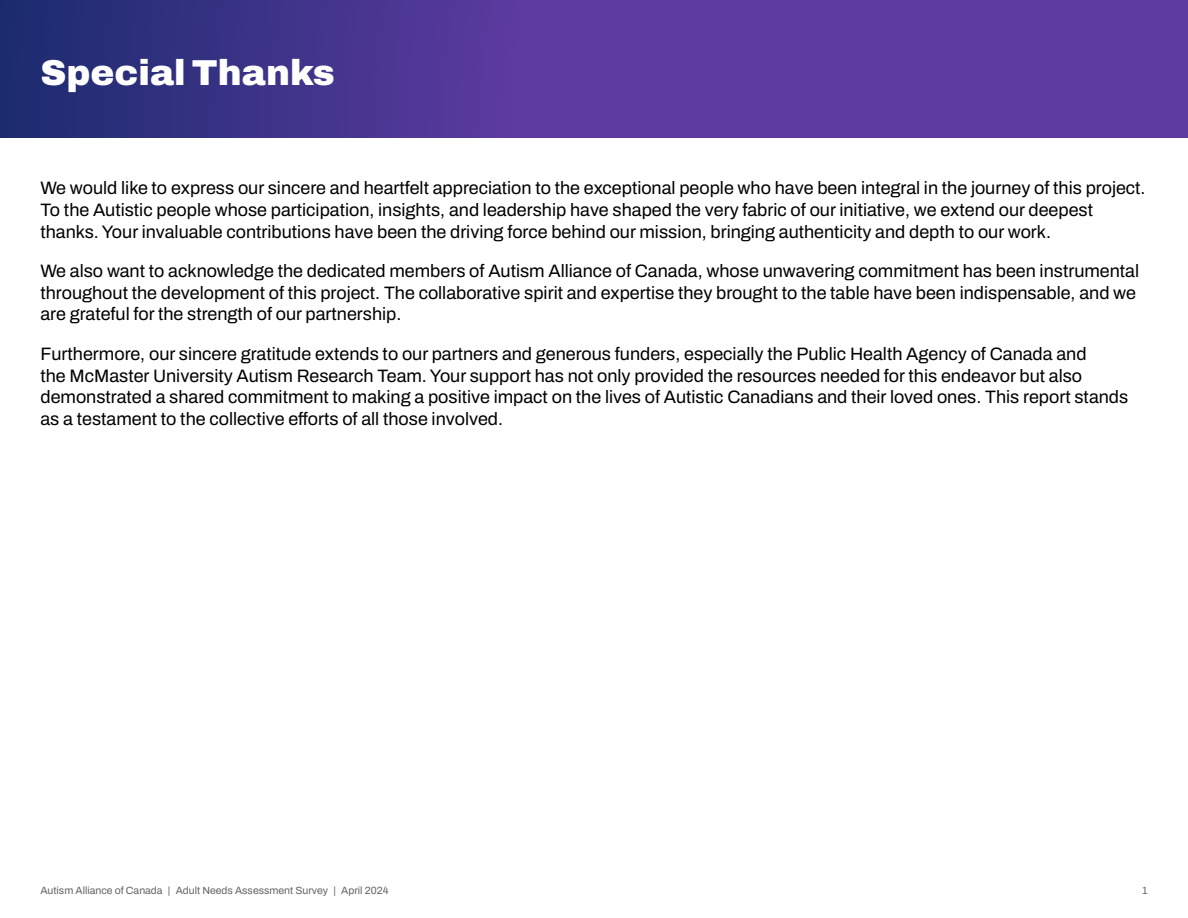
<style>
.page{position:relative;width:1188px;height:918px;background:#fff}
.page>*{position:absolute;margin:0;border:0;box-sizing:border-box;transform-origin:0 0}
.t1{font:900 36px "Archivo";color:#fff}
.t2{font:18px/21.6px "Archivo";color:#000}
.t3{font:10.5px "Archivo";color:#636466}
</style>
<div class="page">
<svg style="left:0;top:0;width:1188px;height:138px;background:#4f3795"></svg>
<h1 class="t1" style="left:40px;top:45px;width:296px">Special Thanks</h1>
<p class="t2" style="left:40px;top:177px;width:1107px">We would like to express our sincere and heartfelt appreciation to the exceptional people who have been integral in the journey of this project.<br>To the Autistic people whose participation, insights, and leadership have shaped the very fabric of our initiative, we extend our deepest thanks. Your invaluable contributions have been the driving force behind our mission, bringing authenticity and depth to our work.</p>
<p class="t2" style="left:40px;top:260px;width:1100px">We also want to acknowledge the dedicated members of Autism Alliance of Canada, whose unwavering commitment has been instrumental throughout the development of this project. The collaborative spirit and expertise they brought to the table have been indispensable, and we are grateful for the strength of our partnership.</p>
<p class="t2" style="left:40px;top:343px;width:1089px">Furthermore, our sincere gratitude extends to our partners and generous funders, especially the Public Health Agency of Canada and<br>the McMaster University Autism Research Team. Your support has not only provided the resources needed for this endeavor but also demonstrated a shared commitment to making a positive impact on the lives of Autistic Canadians and their loved ones. This report stands as a testament to the collective efforts of all those involved.</p>
<p class="t3" style="left:40px;top:883px;width:350px">Autism Alliance of Canada | Adult Needs Assessment Survey | April 2024</p>
<p class="t3" style="left:1142px;top:883px;width:7px">1</p>
</div>
